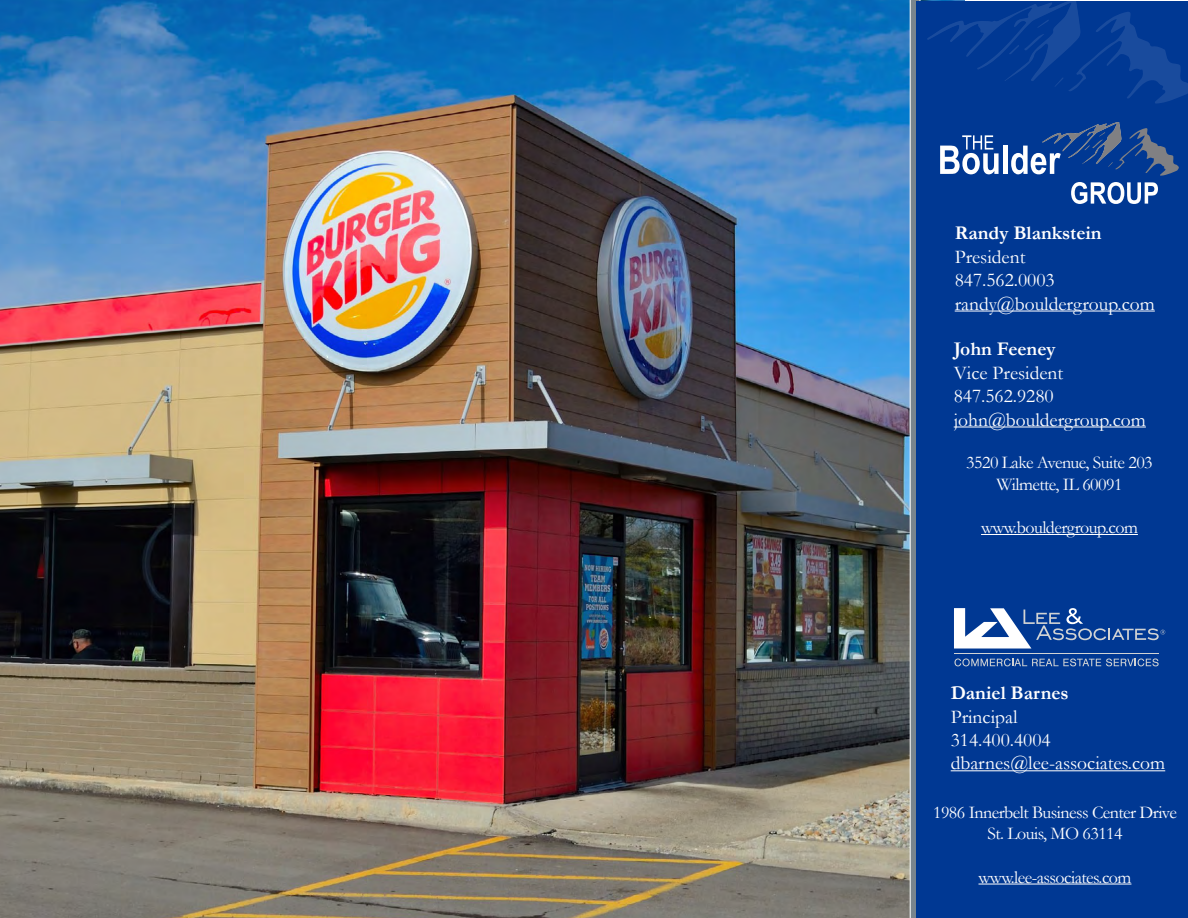
<style>
.page{position:relative;width:1188px;height:918px;background:#fff}
.page>*{position:absolute;margin:0;border:0;box-sizing:border-box;transform-origin:0 0}
.t1{font:19.5px/23.4px "Garamond";color:#fff}
.t2{font:700 19.5px "Garamond";color:#fff}
.t3{font:18px/21.6px "Garamond";letter-spacing:-.03em;color:#fff;text-align:center}
</style>
<div class="page">
<img style="left:0;top:0;width:910px;height:918px">
<svg style="left:910px;top:0;width:10px;height:918px;background:#758699"></svg>
<div style="left:917px;top:1px;width:271px;height:917px;background:#003893"></div>
<svg style="left:940px;top:135px;width:59px;height:39px"></svg>
<div style="left:1003px;top:146px;width:5px;height:28px;background:#fff"></div>
<svg style="left:1011px;top:122px;width:168px;height:54px"></svg>
<svg style="left:1071px;top:182px;width:87px;height:22px"></svg>
<hr style="left:981px;top:534px;width:157px;height:1px;background:#fff">
<hr style="left:955px;top:311px;width:200px;height:1px;background:#fff">
<hr style="left:951px;top:770px;width:214px;height:1px;background:#fff">
<hr style="left:954px;top:654px;width:205px;height:1px;background:#d1d3d4">
<svg style="left:954px;top:659px;width:205px;height:7px"></svg>
<svg style="left:954px;top:608px;width:211px;height:41px"></svg>
<hr style="left:978px;top:884px;width:153px;height:1px;background:#fff">
<svg style="left:927px;top:0;width:261px;height:104px"></svg>
<hr style="left:954px;top:427px;width:192px;height:1px;background:#fff">
<p class="t2" style="left:955px;top:222px;width:149px">Randy Blankstein</p>
<p class="t1" style="left:955px;top:245px;width:202px">President<br>847.562.0003 randy@bouldergroup.com</p>
<p class="t2" style="left:954px;top:338px;width:103px">John Feeney</p>
<p class="t1" style="left:954px;top:361px;width:194px">Vice President<br>847.562.9280 john@bouldergroup.com</p>
<p class="t3" style="left:966px;top:452px;width:188px">3520 Lake Avenue, Suite 203<br>Wilmette, IL 60091</p>
<p class="t3" style="left:981px;top:517px;width:158px">www.bouldergroup.com</p>
<p class="t2" style="left:951px;top:681px;width:120px">Daniel Barnes</p>
<p class="t1" style="left:951px;top:705px;width:216px">Principal<br>314.400.4004 dbarnes@lee-associates.com</p>
<p class="t3" style="left:933px;top:801px;width:245px">1986 Innerbelt Business Center Drive<br>St. Louis, MO 63114</p>
<p class="t3" style="left:979px;top:866px;width:154px">www.lee-associates.com</p>
</div>
